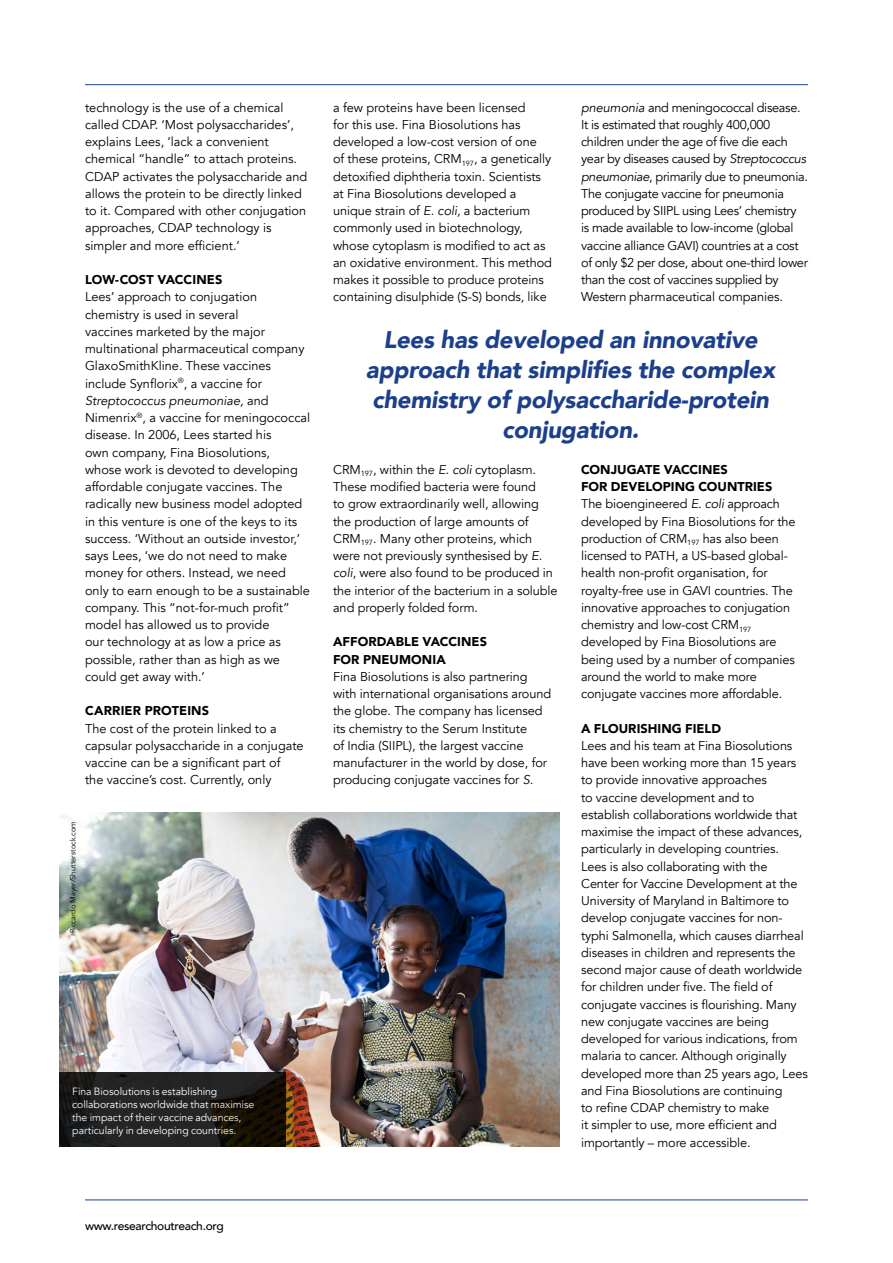
<style>
.page{position:relative;width:893px;height:1263px;background:#fff}
.page>*{position:absolute;margin:0;border:0;box-sizing:border-box;transform-origin:0 0}
.t1{font:italic 900 24px/30px "Avenir";letter-spacing:-.01em;color:#1c3f8b;text-align:center}
.t2{font:12.75px/17.2px "Avenir";letter-spacing:-.005em;color:#000}
.t3{font:12.75px/17.2px "Avenir";letter-spacing:-.025em;color:#000}
.t4{font:900 12.75px/17.2px "Avenir";letter-spacing:.005em;color:#000}
.t5{font:500 12px "Avenir";letter-spacing:-.025em;color:#000}
.t6{font:10.5px/12.8px "Avenir";letter-spacing:-.005em;color:#fff}
.t7{font:7.5px "Avenir";color:#000}
.s1{font-style:italic}
.s2{font-weight:900}
</style>
<div class="page">
<hr style="left:85px;top:1199px;width:723px;height:1px;background:#1c3f8b">
<hr style="left:85px;top:84px;width:723px;height:1px;background:#1c3f8b">
<img style="left:60px;top:813px;width:500px;height:334px">
<svg style="left:60px;top:1072px;width:226px;height:74px;fill:#242425"></svg>
<p class="t2" style="left:85px;top:99px;width:224px">technology is the use of a chemical called CDAP. ‘Most polysaccharides’, explains Lees, ‘lack a convenient chemical “handle” to attach proteins.<br>CDAP activates the polysaccharide and allows the protein to be directly linked to it. Compared with other conjugation approaches, CDAP technology is simpler and more efficient.’</p>
<p class="t4" style="left:85px;top:271px;width:139px">LOW-COST VACCINES</p>
<p class="t2" style="left:85px;top:289px;width:227px">Lees’ approach to conjugation chemistry is used in several<br>vaccines marketed by the major multinational pharmaceutical company GlaxoSmithKline. These vaccines include Synflorix<sup>®</sup>, a vaccine for <span class="s1">Streptococcus pneumoniae,</span> and Nimenrix<sup>®</sup>, a vaccine for meningococcal disease. In 2006, Lees started his<br>own company, Fina Biosolutions,<br>whose work is devoted to developing affordable conjugate vaccines. The radically new business model adopted in this venture is one of the keys to its success. ‘Without an outside investor,’ says Lees, ‘we do not need to make money for others. Instead, we need only to earn enough to be a sustainable company. This “not-for-much profit” model has allowed us to provide<br>our technology at as low a price as possible, rather than as high as we could get away with.’</p>
<p class="t4" style="left:85px;top:702px;width:126px">CARRIER PROTEINS</p>
<p class="t2" style="left:85px;top:720px;width:220px">The cost of the protein linked to a capsular polysaccharide in a conjugate vaccine can be a significant part of<br>the vaccine’s cost. Currently, only</p>
<p class="t7" style="left:68px;top:933px;width:114px;rotate:-90deg">Riccardo Mayer/Shutterstock.com</p>
<p class="t6" style="left:72px;top:1086px;width:184px">Fina Biosolutions is establishing collaborations worldwide that maximise the impact of their vaccine advances, particularly in developing countries.</p>
<p class="t2" style="left:333px;top:99px;width:220px">a few proteins have been licensed<br>for this use. Fina Biosolutions has developed a low-cost version of one<br>of these proteins, CRM<sub>197</sub>, a genetically detoxified diphtheria toxin. Scientists at Fina Biosolutions developed a unique strain of <span class="s1">E. coli,</span> a bacterium commonly used in biotechnology, whose cytoplasm is modified to act as an oxidative environment. This method makes it possible to produce proteins containing disulphide (S-S) bonds, like</p>
<p class="t3" style="left:581px;top:99px;width:228px"><span class="s1">pneumonia</span> and meningococcal disease.<br>It is estimated that roughly 400,000 children under the age of five die each year by diseases caused by <span class="s1">Streptococcus pneumoniae</span>, primarily due to pneumonia.<br>The conjugate vaccine for pneumonia produced by SIIPL using Lees’ chemistry is made available to low-income (global vaccine alliance GAVI) countries at a cost of only $2 per dose, about one-third lower than the cost of vaccines supplied by Western pharmaceutical companies.</p>
<h1 class="t1" style="left:366px;top:325px;width:411px">Lees has developed an innovative approach that simplifies the complex chemistry of polysaccharide-protein conjugation.</h1>
<p class="t2" style="left:333px;top:461px;width:226px">CRM<sub>197</sub>, within the <span class="s1">E. coli</span> cytoplasm.<br>These modified bacteria were found<br>to grow extraordinarily well, allowing the production of large amounts of CRM<sub>197</sub>. Many other proteins, which were not previously synthesised by <span class="s1">E. coli</span>, were also found to be produced in the interior of the bacterium in a soluble and properly folded form.</p>
<p class="t4" style="left:333px;top:633px;width:155px">AFFORDABLE VACCINES<br>FOR PNEUMONIA</p>
<p class="t2" style="left:333px;top:668px;width:220px">Fina Biosolutions is also partnering with international organisations around the globe. The company has licensed its chemistry to the Serum Institute<br>of India (SIIPL), the largest vaccine manufacturer in the world by dose, for producing conjugate vaccines for <span class="s1">S.</span></p>
<p class="t2" style="left:581px;top:461px;width:216px"><span class="s2">CONJUGATE VACCINES<br>FOR DEVELOPING COUNTRIES </span>The bioengineered <span class="s1">E. coli</span> approach developed by Fina Biosolutions for the production of CRM<sub>197</sub> has also been licensed to PATH, a US-based global&shy;health non-profit organisation, for royalty-free use in GAVI countries. The innovative approaches to conjugation chemistry and low-cost CRM<sub>197 </sub>developed by Fina Biosolutions are being used by a number of companies around the world to make more conjugate vaccines more affordable.</p>
<p class="t4" style="left:581px;top:719px;width:141px">A FLOURISHING FIELD</p>
<p class="t2" style="left:581px;top:737px;width:228px">Lees and his team at Fina Biosolutions have been working more than 15 years to provide innovative approaches<br>to vaccine development and to<br>establish collaborations worldwide that maximise the impact of these advances, particularly in developing countries.<br>Lees is also collaborating with the Center for Vaccine Development at the University of Maryland in Baltimore to develop conjugate vaccines for non&shy;typhi Salmonella, which causes diarrheal diseases in children and represents the second major cause of death worldwide for children under five. The field of conjugate vaccines is flourishing. Many new conjugate vaccines are being developed for various indications, from malaria to cancer. Although originally developed more than 25 years ago, Lees and Fina Biosolutions are continuing<br>to refine CDAP chemistry to make<br>it simpler to use, more efficient and importantly – more accessible.</p>
<p class="t5" style="left:85px;top:1215px;width:140px">www.researchoutreach.org</p>
</div>
